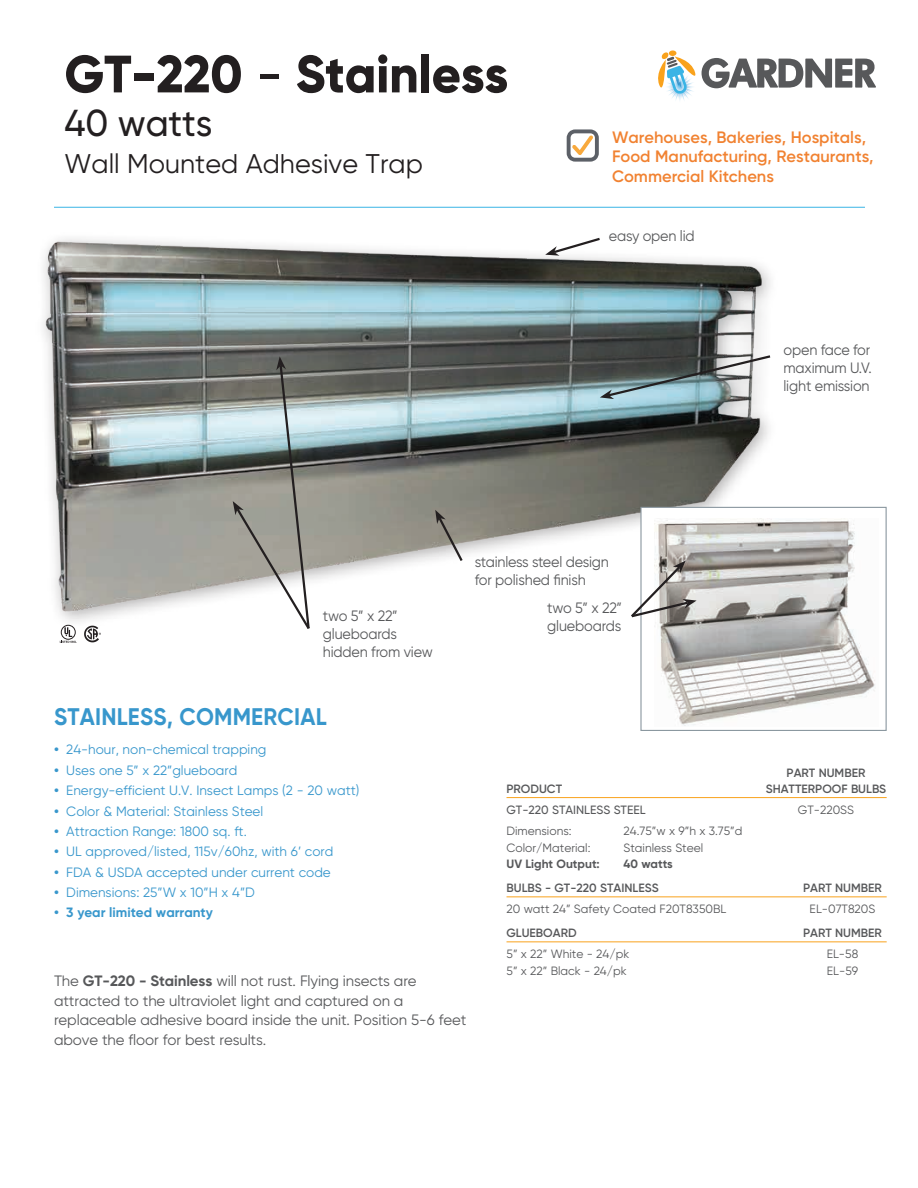
<style>
.page{position:relative;width:918px;height:1188px;background:#fff}
.page>*{position:absolute;margin:0;border:0;box-sizing:border-box;transform-origin:0 0}
.t1{font:800 52.5px "Gilroy";letter-spacing:-.005em;color:#231f20}
.t2{font:500 37.5px "Gilroy";letter-spacing:-.005em;color:#231f20}
.t3{font:27px "Gilroy";color:#231f20}
.t4{font:700 24px "Gilroy";letter-spacing:.01em;color:#3897cc;scale:.94 1}
.t5{font:600 16.5px/19.8px "Gilroy";color:#f18231}
.t6{font:15px/19.5px "Gilroy";letter-spacing:-.005em;color:#57585a}
.t7{font:15px/18px "Gilroy";letter-spacing:-.005em;color:#57585a;scale:.96 1}
.t8{font:13.5px "Gilroy";color:#3897cc}
.t9{font:700 13.5px "Gilroy";color:#3897cc}
.t10{font:12px "Gilroy";color:#57585a}
.t11{font:600 12px "Gilroy";color:#57585a}
.t12{font:700 12px "Gilroy";color:#57585a}
.t13{font:500 12px "Gilroy";color:#57585a}
.s1{font-weight:500}
.s2{font-weight:700}
</style>
<div class="page">
<hr style="left:54px;top:207px;width:811px;height:1px;background:#3ab4e5">
<svg style="left:658px;top:52px;width:218px;height:48px"></svg>
<img style="left:43px;top:238px;width:783px;height:378px">
<svg style="left:545px;top:237px;width:57px;height:19px"></svg>
<svg style="left:435px;top:510px;width:30px;height:54px"></svg>
<div style="left:641px;top:507px;width:245px;height:223px;background:#fff"></div>
<img style="left:654px;top:518px;width:221px;height:208px">
<div style="left:640px;top:507px;width:247px;height:224px;border:1px solid #8b98a0"></div>
<div style="left:61px;top:625px;width:15px;height:15px;border:1px solid #231f20;border-radius:50%"></div>
<svg style="left:60px;top:627px;width:17px;height:16px"></svg>
<svg style="left:84px;top:626px;width:17px;height:16px"></svg>
<svg style="left:629px;top:561px;width:68px;height:58px"></svg>
<svg style="left:233px;top:356px;width:79px;height:273px;background:#a1a5a1"></svg>
<svg style="left:600px;top:354px;width:173px;height:45px;background:#828e90"></svg>
<svg style="left:567px;top:129px;width:32px;height:33px"></svg>
<hr style="left:507px;top:797px;width:380px;height:1px;background:#f9a21c">
<hr style="left:507px;top:897px;width:380px;height:1px;background:#f9a21c">
<hr style="left:507px;top:942px;width:380px;height:1px;background:#f9a21c">
<h1 class="t1" style="left:64px;top:41px;width:445px">GT-220 <span class="s1">-</span> Stainless</h1>
<h2 class="t2" style="left:64px;top:100px;width:149px">40 watts</h2>
<h3 class="t3" style="left:64px;top:147px;width:360px">Wall Mounted Adhesive Trap</h3>
<p class="t5" style="left:612px;top:127px;width:263px">Warehouses, Bakeries, Hospitals,<br>Food Manufacturing, Restaurants,<br>Commercial Kitchens</p>
<p class="t7" style="left:609px;top:227px;width:91px">easy open lid</p>
<p class="t7" style="left:783px;top:341px;width:93px;text-align:justify">open face for maximum U.V. light emission</p>
<p class="t7" style="left:323px;top:607px;width:116px">two 5” x 22” glueboards hidden from view</p>
<p class="t7" style="left:475px;top:552px;width:141px">stainless steel design for polished finish</p>
<p class="t7" style="left:547px;top:598px;width:80px">two 5” x 22” glueboards</p>
<h3 class="t4" style="left:54px;top:701px;width:291px">STAINLESS, COMMERCIAL</h3>
<p class="t8" style="left:54px;top:741px;width:214px"><span class="s2">•</span> 24-hour, non-chemical trapping</p>
<p class="t8" style="left:54px;top:762px;width:185px"><span class="s2">•</span> Uses one 5” x 22”glueboard</p>
<p class="t8" style="left:54px;top:782px;width:307px"><span class="s2">•</span> Energy-efficient U.V. Insect Lamps (2 - 20 watt)</p>
<p class="t8" style="left:54px;top:803px;width:211px"><span class="s2">•</span> Color &amp; Material: Stainless Steel</p>
<p class="t8" style="left:54px;top:823px;width:194px"><span class="s2">•</span> Attraction Range: 1800 sq. ft.</p>
<p class="t8" style="left:54px;top:843px;width:281px"><span class="s2">•</span> UL approved/listed, 115v/60hz, with 6’ cord</p>
<p class="t8" style="left:54px;top:864px;width:278px"><span class="s2">•</span> FDA &amp; USDA accepted under current code</p>
<p class="t8" style="left:54px;top:884px;width:202px"><span class="s2">•</span> Dimensions: 25”W x 10”H x 4”D</p>
<p class="t9" style="left:54px;top:904px;width:160px">• 3 year limited warranty</p>
<p class="t6" style="left:54px;top:971px;width:414px">The <span class="s2">GT-220 - Stainless</span> will not rust. Flying insects are attracted to the ultraviolet light and captured on a replaceable adhesive board inside the unit. Position 5-6 feet above the floor for best results.</p>
<p class="t11" style="left:787px;top:765px;width:80px">PART NUMBER</p>
<p class="t11" style="left:507px;top:781px;width:57px">PRODUCT</p>
<p class="t11" style="left:766px;top:781px;width:122px">SHATTERPOOF BULBS</p>
<p class="t13" style="left:507px;top:803px;width:141px">GT-220 STAINLESS STEEL</p>
<p class="t10" style="left:798px;top:803px;width:58px">GT-220SS</p>
<p class="t10" style="left:507px;top:824px;width:67px">Dimensions:</p>
<p class="t10" style="left:624px;top:824px;width:120px">24.75”w x 9”h x 3.75”d</p>
<p class="t10" style="left:507px;top:840px;width:85px">Color/Material:</p>
<p class="t10" style="left:624px;top:840px;width:81px">Stainless Steel</p>
<p class="t12" style="left:507px;top:857px;width:95px">UV Light Output:</p>
<p class="t12" style="left:624px;top:857px;width:51px">40 watts</p>
<p class="t11" style="left:507px;top:881px;width:154px">BULBS - GT-220 STAINLESS</p>
<p class="t11" style="left:803px;top:881px;width:80px">PART NUMBER</p>
<p class="t10" style="left:507px;top:902px;width:221px">20 watt 24” Safety Coated F20T8350BL</p>
<p class="t10" style="left:810px;top:902px;width:67px">EL-07T820S</p>
<p class="t11" style="left:507px;top:926px;width:72px">GLUEBOARD</p>
<p class="t11" style="left:803px;top:926px;width:80px">PART NUMBER</p>
<p class="t10" style="left:507px;top:947px;width:124px">5” x 22” White - 24/pk</p>
<p class="t10" style="left:827px;top:947px;width:33px">EL-58</p>
<p class="t10" style="left:507px;top:964px;width:122px">5” x 22” Black - 24/pk</p>
<p class="t10" style="left:827px;top:964px;width:33px">EL-59</p>
</div>
